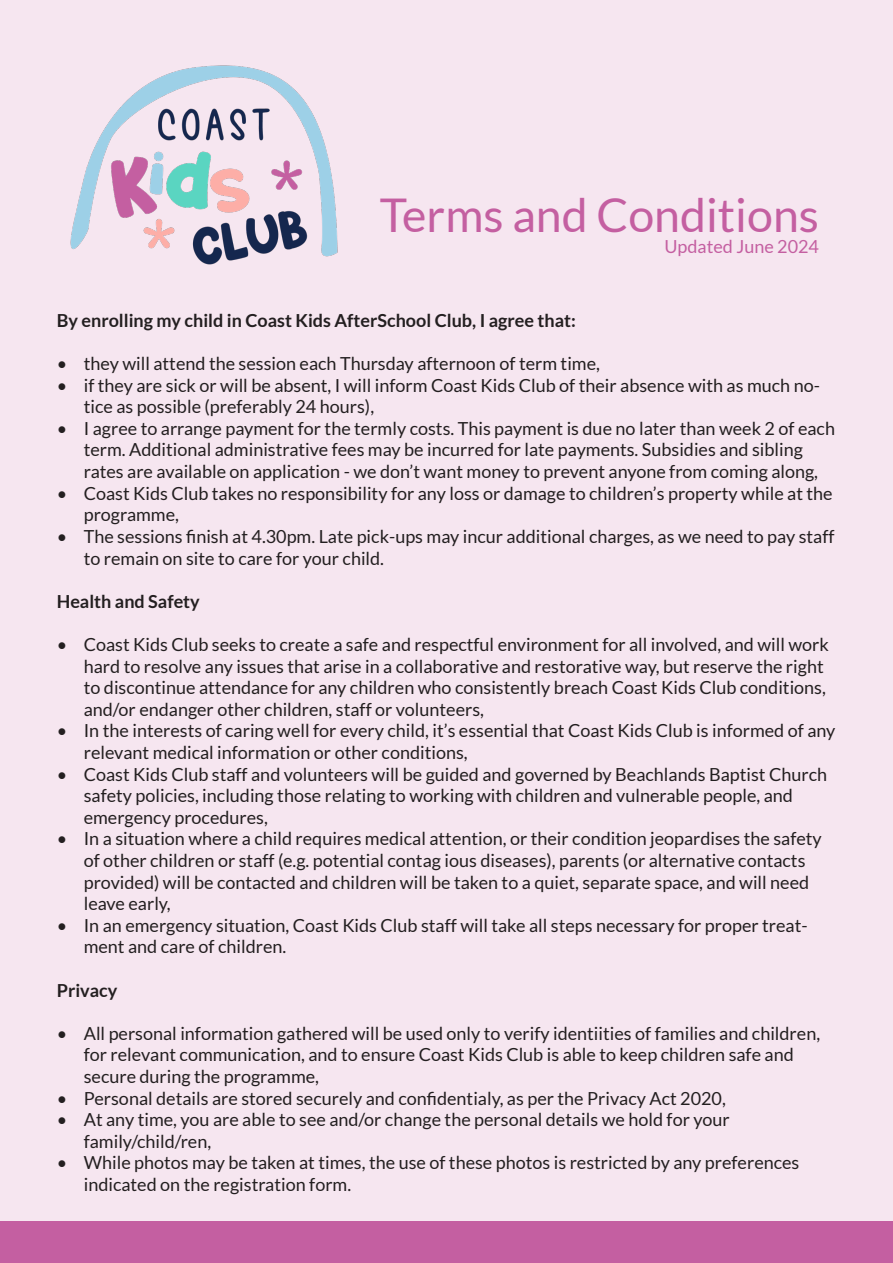
<style>
.page{position:relative;width:893px;height:1263px;background:#fff}
.page>*{position:absolute;margin:0;border:0;box-sizing:border-box;transform-origin:0 0}
.t1{font:46.5px "Lato";color:#c45fa1}
.t2{font:18px/21.6px "Lato";color:#231f20}
.t3{font:700 18px "Lato";color:#231f20}
.t4{font:18px "Lato";color:#c45fa1}
</style>
<div class="page">
<div style="left:0;top:0;width:893px;height:1222px;background:#f6e6f0"></div>
<img style="left:70px;top:65px;width:268px;height:200px">
<div style="left:0;top:1222px;width:893px;height:41px;background:#c45fa1"></div>
<p class="t1" style="left:380px;top:189px;width:441px">Terms and Conditions</p>
<p class="t4" style="left:664px;top:237px;width:156px">Updated June 2024</p>
<p class="t3" style="left:57px;top:310px;width:521px">By enrolling my child in Coast Kids AfterSchool Club, I agree that:</p>
<p class="t2" style="left:57px;top:353px;width:545px">• they will attend the session each Thursday afternoon of term time,</p>
<p class="t2" style="left:84px;top:374px;width:738px;text-indent:-27px">• if they are sick or will be absent, I will inform Coast Kids Club of their absence with as much no&shy;tice as possible (preferably 24 hours),</p>
<p class="t2" style="left:57px;top:417px;width:780px;text-align:center">• I agree to arrange payment for the termly costs. This payment is due no later than week 2 of each term. Additional administrative fees may be incurred for late payments. Subsidies and sibling<br>rates are available on application - we don’t want money to prevent anyone from coming along,</p>
<p class="t2" style="left:84px;top:482px;width:750px;text-indent:-27px">• Coast Kids Club takes no responsibility for any loss or damage to children’s property while at the programme,</p>
<p class="t2" style="left:84px;top:525px;width:752px;text-indent:-27px">• The sessions finish at 4.30pm. Late pick-ups may incur additional charges, as we need to pay staff to remain on site to care for your child.</p>
<p class="t3" style="left:57px;top:591px;width:145px">Health and Safety</p>
<p class="t2" style="left:84px;top:633px;width:747px;text-indent:-27px">• Coast Kids Club seeks to create a safe and respectful environment for all involved, and will work hard to resolve any issues that arise in a collaborative and restorative way, but reserve the right to discontinue attendance for any children who consistently breach Coast Kids Club conditions, and/or endanger other children, staff or volunteers,</p>
<p class="t2" style="left:84px;top:720px;width:753px;text-indent:-27px">• In the interests of caring well for every child, it’s essential that Coast Kids Club is informed of any relevant medical information or other conditions,</p>
<p class="t2" style="left:84px;top:763px;width:745px;text-indent:-27px">• Coast Kids Club staff and volunteers will be guided and governed by Beachlands Baptist Church safety policies, including those relating to working with children and vulnerable people, and emergency procedures,</p>
<p class="t2" style="left:84px;top:828px;width:739px;text-indent:-27px">• In a situation where a child requires medical attention, or their condition jeopardises the safety of other children or staff (e.g. potential contag ious diseases), parents (or alternative contacts provided) will be contacted and children will be taken to a quiet, separate space, and will need leave early,</p>
<p class="t2" style="left:84px;top:914px;width:725px;text-indent:-27px">• In an emergency situation, Coast Kids Club staff will take all steps necessary for proper treat&shy;ment and care of children.</p>
<p class="t3" style="left:57px;top:980px;width:62px">Privacy</p>
<p class="t2" style="left:84px;top:1022px;width:738px;text-indent:-27px">• All personal information gathered will be used only to verify identiities of families and children, for relevant communication, and to ensure Coast Kids Club is able to keep children safe and secure during the programme,</p>
<p class="t2" style="left:57px;top:1087px;width:671px">• Personal details are stored securely and confidentialy, as per the Privacy Act 2020,</p>
<p class="t2" style="left:84px;top:1109px;width:647px;text-indent:-27px">• At any time, you are able to see and/or change the personal details we hold for your family/child/ren,</p>
<p class="t2" style="left:84px;top:1152px;width:717px;text-indent:-27px">• While photos may be taken at times, the use of these photos is restricted by any preferences indicated on the registration form.</p>
</div>
